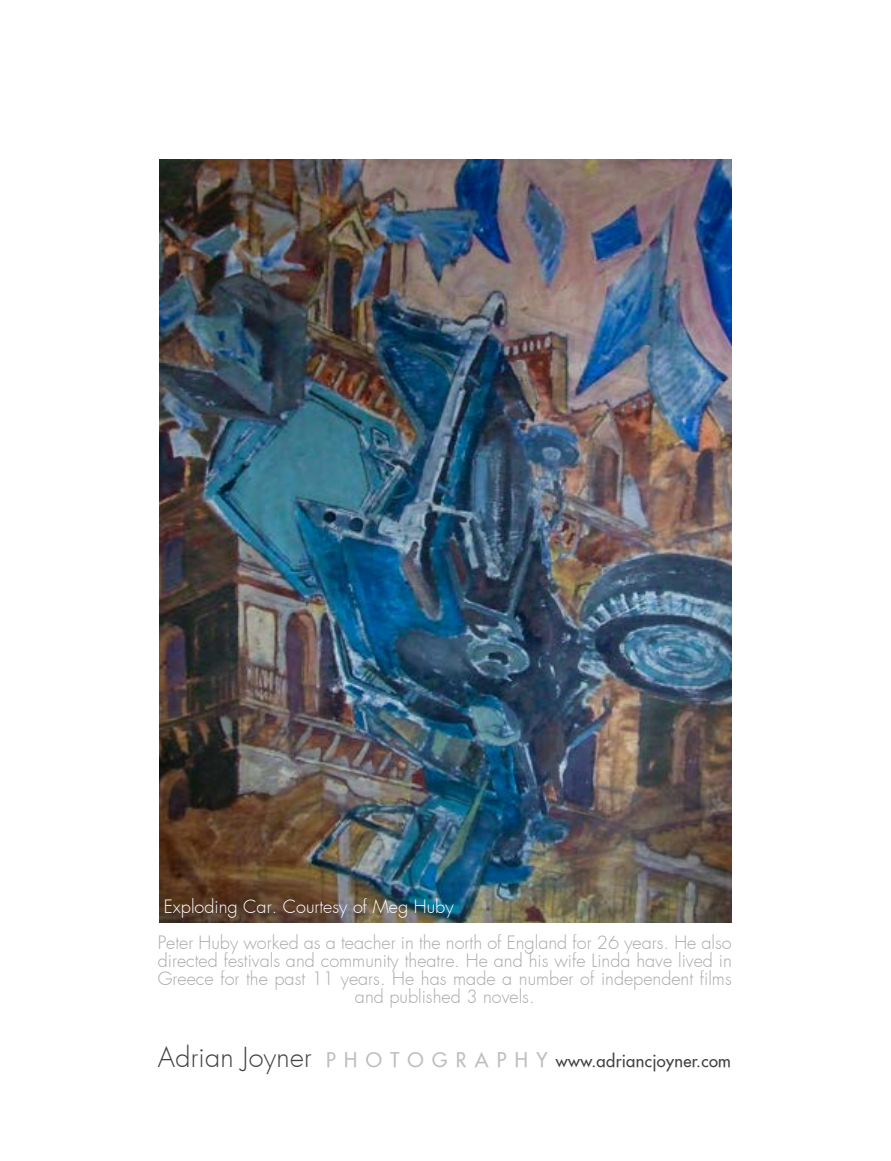
<style>
.page{position:relative;width:891px;height:1161px;background:#fff}
.page>*{position:absolute;margin:0;border:0;box-sizing:border-box;transform-origin:0 0}
.t1{font:300 18px/18px "Futura";color:#a7a9ac;text-align:center}
.t2{font:300 18px "Futura";color:#fff}
.t3{font:16.5px "Futura Extended";letter-spacing:.02em;color:#414042}
.s1{font-family:"Futura";font-weight:300;font-size:27px}
.s2{font-size:19.5px;color:#bcbec0}
</style>
<div class="page">
<img style="left:159px;top:159px;width:573px;height:764px">
<p class="t2" style="left:164px;top:895px;width:291px">Exploding Car. Courtesy of Meg Huby</p>
<p class="t1" style="left:158px;top:934px;width:576px">Peter Huby worked as a teacher in the north of England for 26 years. He also directed festivals and community theatre. He and his wife Linda have lived in Greece for the past 11 years. He has made a number of independent films and published 3 novels.</p>
<p class="t3" style="left:158px;top:1050px;width:575px"><span class="s1">Adrian Joyner</span> <span class="s2">P H O T O G R A P H Y</span> www.adriancjoyner.com</p>
</div>
